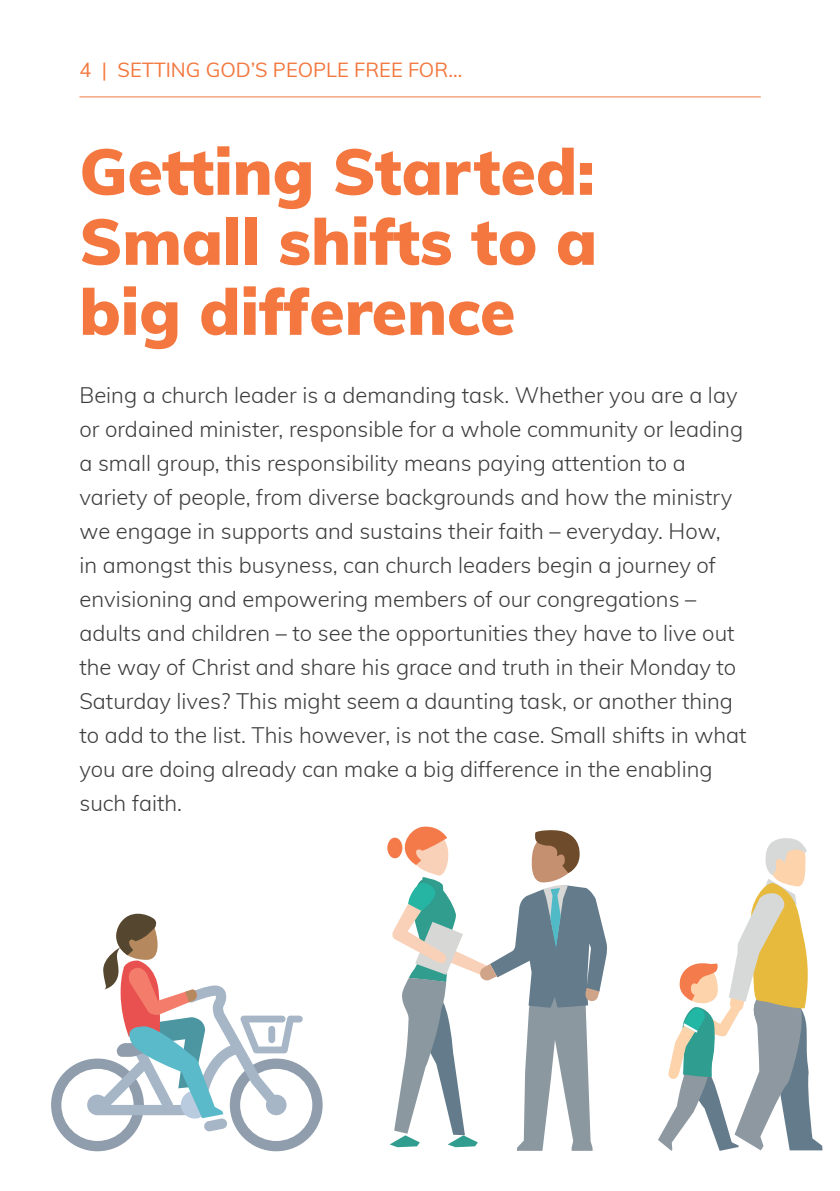
<style>
.page{position:relative;width:840px;height:1191px;background:#fff}
.page>*{position:absolute;margin:0;border:0;box-sizing:border-box;transform-origin:0 0}
.t1{font:900 64px "Muli";color:#f3773e}
.Body_Copy_Final_-_Mu{font:300 22px/34px "Muli";color:#3e3e3f}
.t2{font:20px "Muli";color:#f3773e}
</style>
<div class="page">
<hr style="left:79px;top:96px;width:681px;height:1px;background:#f3773e">
<svg style="left:51px;top:913px;width:271px;height:238px"></svg>
<svg style="left:387px;top:837px;width:15px;height:21px"></svg>
<svg style="left:389px;top:826px;width:218px;height:324px"></svg>
<svg style="left:658px;top:838px;width:164px;height:312px"></svg>
<p class="t2" style="left:79px;top:55px;width:384px">4 | SETTING GOD’S PEOPLE FREE FOR...</p>
<p class="t1" style="left:79px;top:125px;width:516px">Getting Started:</p>
<p class="t1" style="left:79px;top:195px;width:519px">Small shifts to a</p>
<p class="t1" style="left:79px;top:265px;width:437px">big difference</p>
<p class="Body_Copy_Final_-_Mu" style="left:79px;top:377px;width:668px">Being a church leader is a demanding task. Whether you are a lay or ordained minister, responsible for a whole community or leading a small group, this responsibility means paying attention to a variety of people, from diverse backgrounds and how the ministry we engage in supports and sustains their faith – everyday. How,<br>in amongst this busyness, can church leaders begin a journey of envisioning and empowering members of our congregations – adults and children – to see the opportunities they have to live out the way of Christ and share his grace and truth in their Monday to Saturday lives? This might seem a daunting task, or another thing to add to the list. This however, is not the case. Small shifts in what you are doing already can make a big difference in the enabling such faith.</p>
</div>
